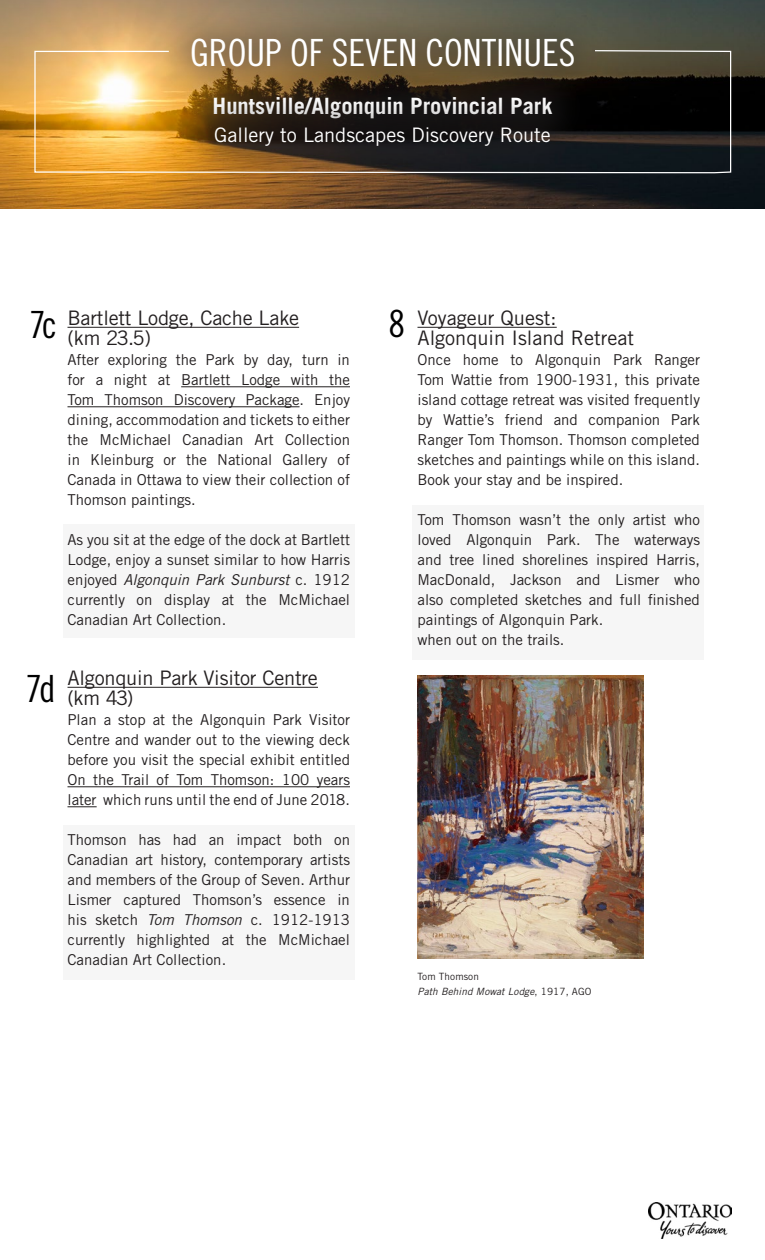
<style>
.page{position:relative;width:765px;height:1260px;background:#fff}
.page>*{position:absolute;margin:0;border:0;box-sizing:border-box;transform-origin:0 0}
.t1{font:37.5px "Trade Gothic LT Std Cn 18";color:#fff}
.t2{font:37.5px "Trade Gothic LT Std Cn 18";color:#000}
.t3{font:700 22.5px "Trade Gothic LT Std";color:#fff}
.t4{font:20px/20px "Trade Gothic LT Std";letter-spacing:-.01em;color:#231f20}
.t5{font:20px "Trade Gothic LT Std";color:#fff}
.t6{font:15px/20px "Trade Gothic LT Std";color:#231f20;text-align:justify}
.t7{font:italic 10px/15px "Trade Gothic LT Std";letter-spacing:.01em;color:#231f20}
.s1{font-style:italic}
.s2{font-style:normal}
</style>
<div class="page">
<img style="left:649px;top:1203px;width:82px;height:36px">
<hr style="left:68px;top:327px;width:231px;height:1px;background:#231f20">
<hr style="left:181px;top:386px;width:169px;height:1px;background:#231f20">
<hr style="left:68px;top:406px;width:232px;height:1px;background:#231f20">
<hr style="left:68px;top:687px;width:250px;height:1px;background:#231f20">
<hr style="left:68px;top:786px;width:282px;height:1px;background:#231f20">
<svg style="left:68px;top:806px;width:29px;height:1px"></svg>
<hr style="left:418px;top:327px;width:139px;height:1px;background:#231f20">
<img style="left:0;top:0;width:765px;height:209px">
<img style="left:418px;top:675px;width:225px;height:284px">
<div style="left:63px;top:825px;width:292px;height:154px;background:#f6f6f6"></div>
<div style="left:63px;top:525px;width:292px;height:113px;background:#f6f6f6"></div>
<div style="left:412px;top:505px;width:292px;height:155px;background:#f6f6f6"></div>
<svg style="left:34px;top:49px;width:698px;height:125px;background:#896f40"></svg>
<div style="left:180px;top:91px;width:405px;height:90px;background:#231f20;opacity:.75"></div>
<div style="left:160px;top:7px;width:445px;height:91px;background:#2d2a2b;opacity:.38"></div>
<p class="t1" style="left:190px;top:30px;width:387px">GROUP OF SEVEN CONTINUES</p>
<p class="t3" style="left:213px;top:92px;width:342px">Huntsville/Algonquin Provincial Park</p>
<p class="t5" style="left:214px;top:123px;width:338px">Gallery to Landscapes Discovery Route</p>
<p class="t2" style="left:29px;top:302px;width:29px">7c</p>
<p class="t2" style="left:389px;top:301px;width:18px">8</p>
<p class="t4" style="left:68px;top:308px;width:233px">Bartlett Lodge, Cache Lake (km 23.5)</p>
<p class="t6" style="left:68px;top:350px;width:284px">After exploring the Park by day, turn in for a night at Bartlett Lodge with the Tom Thomson Discovery Package. Enjoy dining, accommodation and tickets to either the McMichael Canadian Art Collection in Kleinburg or the National Gallery of Canada in Ottawa to view their collection of Thomson paintings.</p>
<p class="t6" style="left:68px;top:530px;width:284px">As you sit at the edge of the dock at Bartlett Lodge, enjoy a sunset similar to how Harris enjoyed <span class="s1">Algonquin Park Sunburst</span> c. 1912 currently on display at the McMichael Canadian Art Collection.</p>
<p class="t2" style="left:26px;top:667px;width:32px">7d</p>
<p class="t4" style="left:68px;top:668px;width:252px">Algonquin Park Visitor Centre (km 43)</p>
<p class="t6" style="left:68px;top:710px;width:284px">Plan a stop at the Algonquin Park Visitor Centre and wander out to the viewing deck before you visit the special exhibit entitled On the Trail of Tom Thomson: 100 years later which runs until the end of June 2018.</p>
<p class="t6" style="left:68px;top:830px;width:284px">Thomson has had an impact both on Canadian art history, contemporary artists and members of the Group of Seven. Arthur Lismer captured Thomson’s essence in his sketch <span class="s1">Tom Thomson</span> c. 1912-1913 currently highlighted at the McMichael Canadian Art Collection.</p>
<p class="t4" style="left:418px;top:308px;width:218px">Voyageur Quest:<br>Algonquin Island Retreat</p>
<p class="t6" style="left:418px;top:350px;width:284px">Once home to Algonquin Park Ranger Tom Wattie from 1900-1931, this private island cottage retreat was visited frequently by Wattie’s friend and companion Park Ranger Tom Thomson. Thomson completed sketches and paintings while on this island.<br>Book your stay and be inspired.</p>
<p class="t6" style="left:418px;top:510px;width:284px">Tom Thomson wasn’t the only artist who loved Algonquin Park. The waterways and tree lined shorelines inspired Harris, MacDonald, Jackson and Lismer who also completed sketches and full finished paintings of Algonquin Park.</p>
<p class="t6" style="left:418px;top:630px;width:149px">when out on the trails.</p>
<p class="t7" style="left:418px;top:969px;width:176px"><span class="s2">Tom Thomson<br></span>Path Behind Mowat Lodge<span class="s2">, 1917, AGO</span></p>
</div>
